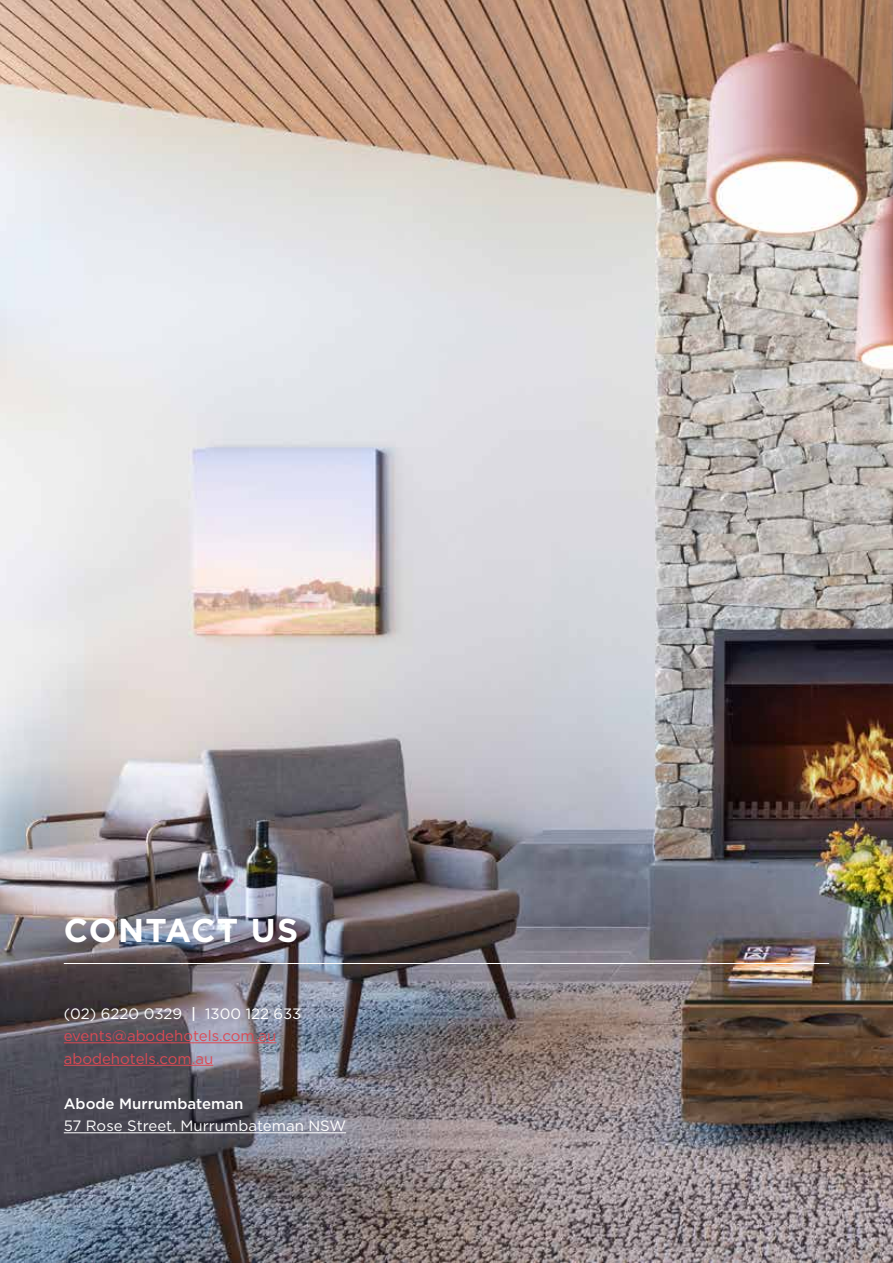
<style>
.page{position:relative;width:893px;height:1263px;background:#fff}
.page>*{position:absolute;margin:0;border:0;box-sizing:border-box;transform-origin:0 0}
.t1{font:700 33px "Gotham";letter-spacing:.04em;color:#fff}
.t2{font:15px/22.5px "Gotham";color:#dc4a54}
.t3{font:15px "Gotham";color:#fff}
.t4{font:500 15px "Gotham";color:#fff}
.s1{color:#fff}
.s2{font-weight:500;color:#fff}
</style>
<div class="page">
<img style="left:0;top:0;width:893px;height:1263px">
<hr style="left:64px;top:963px;width:765px;height:1px;background:#fff">
<hr style="left:64px;top:1042px;width:212px;height:1px;background:#dc4a54">
<hr style="left:64px;top:1065px;width:149px;height:1px;background:#dc4a54">
<hr style="left:64px;top:1132px;width:282px;height:1px;background:#fff">
<h1 class="t1" style="left:64px;top:908px;width:236px">CONTACT US</h1>
<p class="t2" style="left:64px;top:1002px;width:239px"><span class="s1">(02) 6220 0329</span> <span class="s2">|</span> <span class="s1">1300 122 633 </span>events@abodehotels.com.au abodehotels.com.au</p>
<p class="t4" style="left:64px;top:1094px;width:181px">Abode Murrumbateman</p>
<p class="t3" style="left:64px;top:1116px;width:284px">57 Rose Street, Murrumbateman NSW</p>
</div>
